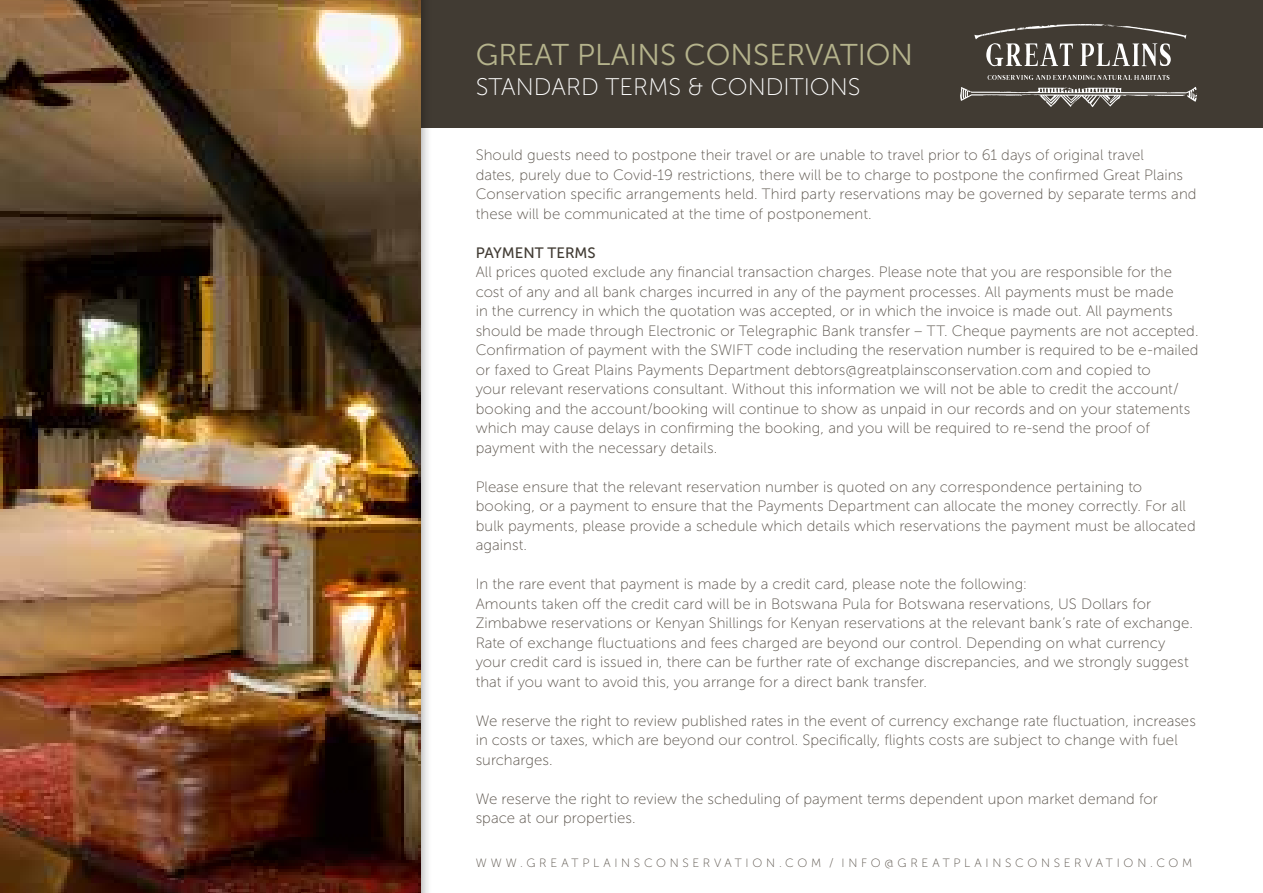
<style>
.page{position:relative;width:1263px;height:893px;background:#fff}
.page>*{position:absolute;margin:0;border:0;box-sizing:border-box;transform-origin:0 0}
.t1{font:30px "Museo Sans 300";color:#b5b38c}
.t2{font:24px "Museo Sans 100";color:#fff}
.t3{font:15px/19.5px "Museo Sans 100";letter-spacing:.005em;color:#5b544c}
.t4{font:15px "Museo Sans 500";color:#413b33}
.t5{font:12px "Museo Sans 100";letter-spacing:.305em;color:#5b544c}
</style>
<div class="page">
<div style="left:414px;top:0;width:849px;height:128px;background:#413b33"></div>
<svg style="left:987px;top:75px;width:182px;height:5px"></svg>
<svg style="left:960px;top:87px;width:237px;height:20px"></svg>
<svg style="left:974px;top:24px;width:212px;height:42px"></svg>
<div style="left:0;top:0;width:432px;height:893px;background:#000;opacity:.45"></div>
<img style="left:0;top:0;width:421px;height:893px">
<h1 class="t1" style="left:476px;top:39px;width:439px">GREAT PLAINS CONSERVATION</h1>
<h2 class="t2" style="left:476px;top:74px;width:386px">STANDARD TERMS &amp; CONDITIONS</h2>
<p class="t3" style="left:476px;top:145px;width:722px">Should guests need to postpone their travel or are unable to travel prior to 61 days of original travel<br>dates, purely due to Covid-19 restrictions, there will be to charge to postpone the confirmed Great Plains Conservation specific arrangements held. Third party reservations may be governed by separate terms and these will be communicated at the time of postponement.</p>
<p class="t4" style="left:476px;top:244px;width:122px">PAYMENT TERMS</p>
<p class="t3" style="left:476px;top:262px;width:724px">All prices quoted exclude any financial transaction charges. Please note that you are responsible for the cost of any and all bank charges incurred in any of the payment processes. All payments must be made<br>in the currency in which the quotation was accepted, or in which the invoice is made out. All payments should be made through Electronic or Telegraphic Bank transfer – TT. Cheque payments are not accepted.<br>Confirmation of payment with the SWIFT code including the reservation number is required to be e-mailed or faxed to Great Plains Payments Department debtors@greatplainsconservation.com and copied to<br>your relevant reservations consultant. Without this information we will not be able to credit the account/ booking and the account/booking will continue to show as unpaid in our records and on your statements which may cause delays in confirming the booking, and you will be required to re-send the proof of payment with the necessary details.</p>
<p class="t3" style="left:476px;top:477px;width:721px">Please ensure that the relevant reservation number is quoted on any correspondence pertaining to booking, or a payment to ensure that the Payments Department can allocate the money correctly. For all bulk payments, please provide a schedule which details which reservations the payment must be allocated against.</p>
<p class="t3" style="left:476px;top:574px;width:719px">In the rare event that payment is made by a credit card, please note the following:<br>Amounts taken off the credit card will be in Botswana Pula for Botswana reservations, US Dollars for Zimbabwe reservations or Kenyan Shillings for Kenyan reservations at the relevant bank’s rate of exchange.<br>Rate of exchange fluctuations and fees charged are beyond our control. Depending on what currency your credit card is issued in, there can be further rate of exchange discrepancies, and we strongly suggest that if you want to avoid this, you arrange for a direct bank transfer.</p>
<p class="t3" style="left:476px;top:711px;width:722px">We reserve the right to review published rates in the event of currency exchange rate fluctuation, increases in costs or taxes, which are beyond our control. Specifically, flights costs are subject to change with fuel surcharges.</p>
<p class="t3" style="left:476px;top:789px;width:684px">We reserve the right to review the scheduling of payment terms dependent upon market demand for space at our properties.</p>
<p class="t5" style="left:476px;top:856px;width:718px">WWW.GREATPLAINSCONSERVATION.COM / INFO@GREATPLAINSCONSERVATION.COM</p>
</div>
